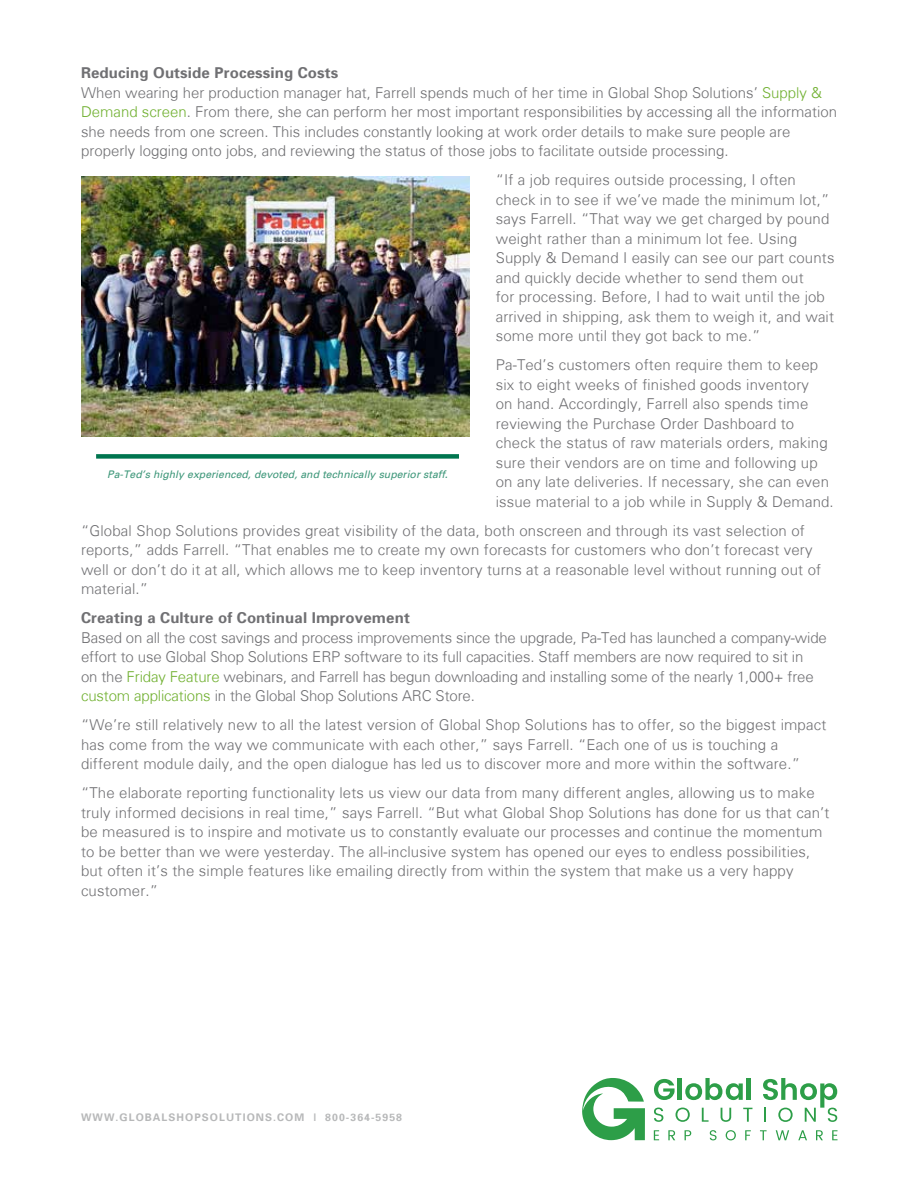
<style>
.page{position:relative;width:918px;height:1188px;background:#fff}
.page>*{position:absolute;margin:0;border:0;box-sizing:border-box;transform-origin:0 0}
.t1{font:300 15px/19.5px "Univers";letter-spacing:.01em;color:#707073}
.t2{font:300 15px/19.5px "Univers";letter-spacing:-.01em;color:#707073}
.t3{font:700 15px "Univers";letter-spacing:.01em;color:#707073}
.t4{font:italic 10.5px "Univers";color:#40987b}
.t5{font:700 10.5px "Univers";letter-spacing:.1em;color:#b7b8b9}
.s1{font-weight:700}
.s2{color:#70b030}
</style>
<div class="page">
<svg style="left:582px;top:1078px;width:63px;height:62px"></svg>
<svg style="left:654px;top:1130px;width:5px;height:10px"></svg>
<svg style="left:668px;top:1130px;width:7px;height:10px"></svg>
<svg style="left:685px;top:1130px;width:6px;height:10px"></svg>
<svg style="left:710px;top:1130px;width:7px;height:10px"></svg>
<svg style="left:726px;top:1130px;width:10px;height:10px"></svg>
<svg style="left:745px;top:1130px;width:6px;height:10px"></svg>
<svg style="left:760px;top:1130px;width:7px;height:10px"></svg>
<svg style="left:776px;top:1130px;width:13px;height:10px"></svg>
<svg style="left:798px;top:1130px;width:9px;height:10px"></svg>
<svg style="left:816px;top:1130px;width:7px;height:10px"></svg>
<svg style="left:832px;top:1130px;width:6px;height:10px"></svg>
<svg style="left:654px;top:1108px;width:9px;height:14px"></svg>
<svg style="left:676px;top:1108px;width:14px;height:14px"></svg>
<svg style="left:702px;top:1108px;width:7px;height:14px"></svg>
<svg style="left:721px;top:1108px;width:10px;height:14px"></svg>
<svg style="left:743px;top:1108px;width:9px;height:14px"></svg>
<svg style="left:654px;top:1079px;width:21px;height:21px"></svg>
<hr style="left:678px;top:1078px;width:4px;height:22px;background:#2d9e48">
<svg style="left:685px;top:1078px;width:58px;height:22px"></svg>
<hr style="left:746px;top:1078px;width:4px;height:22px;background:#2d9e48">
<svg style="left:763px;top:1078px;width:74px;height:44px"></svg>
<img style="left:81px;top:177px;width:389px;height:259px">
<div style="left:96px;top:454px;width:363px;height:5px;background:#00754f"></div>
<p class="t1" style="left:81px;top:64px;width:758px"><span class="s1">Reducing Outside Processing Costs<br></span>When wearing her production manager hat, Farrell spends much of her time in Global Shop Solutions’ <span class="s2">Supply &amp; Demand screen</span>. From there, she can perform her most important responsibilities by accessing all the information she needs from one screen. This includes constantly looking at work order details to make sure people are properly logging onto jobs, and reviewing the status of those jobs to facilitate outside processing.</p>
<p class="t1" style="left:496px;top:171px;width:340px">“If a job requires outside processing, I often check in to see if we’ve made the minimum lot,” says Farrell. “That way we get charged by pound weight rather than a minimum lot fee. Using Supply &amp; Demand I easily can see our part counts and quickly decide whether to send them out<br>for processing. Before, I had to wait until the job arrived in shipping, ask them to weigh it, and wait some more until they got back to me.”</p>
<p class="t1" style="left:496px;top:356px;width:340px">Pa-Ted’s customers often require them to keep six to eight weeks of finished goods inventory<br>on hand. Accordingly, Farrell also spends time reviewing the Purchase Order Dashboard to check the status of raw materials orders, making sure their vendors are on time and following up on any late deliveries. If necessary, she can even issue material to a job while in Supply &amp; Demand.</p>
<p class="t1" style="left:81px;top:522px;width:742px">“Global Shop Solutions provides great visibility of the data, both onscreen and through its vast selection of reports,” adds Farrell. “That enables me to create my own forecasts for customers who don’t forecast very well or don’t do it at all, which allows me to keep inventory turns at a reasonable level without running out of material.”</p>
<p class="t3" style="left:81px;top:611px;width:330px">Creating a Culture of Continual Improvement</p>
<p class="t2" style="left:81px;top:629px;width:747px">Based on all the cost savings and process improvements since the upgrade, Pa-Ted has launched a company-wide effort to use Global Shop Solutions ERP software to its full capacities. Staff members are now required to sit in<br>on the <span class="s2">Friday Feature</span> webinars, and Farrell has begun downloading and installing some of the nearly 1,000+ free <span class="s2">custom applications</span> in the Global Shop Solutions ARC Store.</p>
<p class="t1" style="left:81px;top:716px;width:747px">“We’re still relatively new to all the latest version of Global Shop Solutions has to offer, so the biggest impact has come from the way we communicate with each other,” says Farrell. “Each one of us is touching a different module daily, and the open dialogue has led us to discover more and more within the software.”</p>
<p class="t1" style="left:81px;top:784px;width:750px">“The elaborate reporting functionality lets us view our data from many different angles, allowing us to make truly informed decisions in real time,” says Farrell. “But what Global Shop Solutions has done for us that can’t be measured is to inspire and motivate us to constantly evaluate our processes and continue the momentum to be better than we were yesterday. The all-inclusive system has opened our eyes to endless possibilities, but often it’s the simple features like emailing directly from within the system that make us a very happy customer.”</p>
<p class="t4" style="left:107px;top:470px;width:342px">Pa-Ted’s highly experienced, devoted, and technically superior staff.</p>
<p class="t5" style="left:81px;top:1112px;width:323px">WWW.GLOBALSHOPSOLUTIONS.COM | 800-364-5958</p>
</div>
